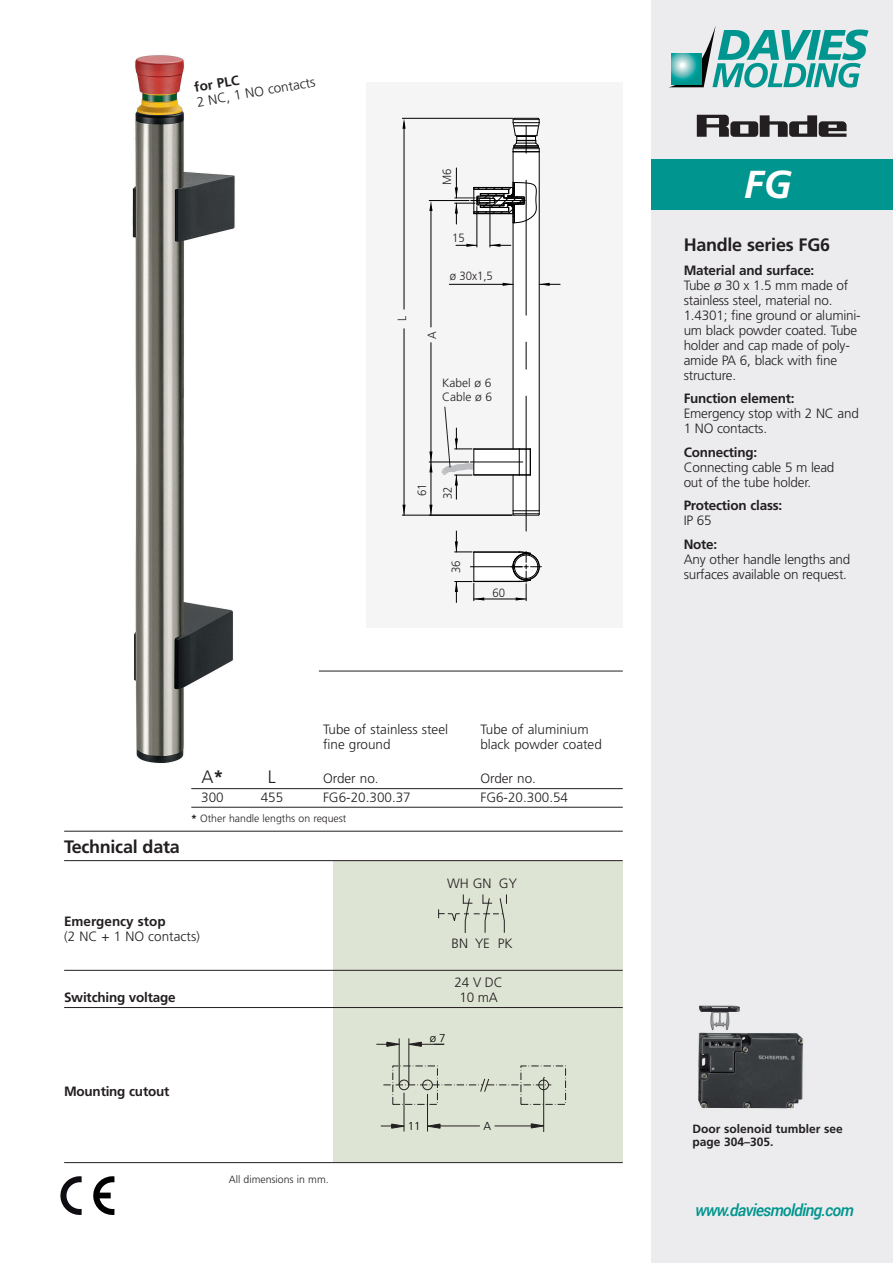
<style>
.page{position:relative;width:893px;height:1263px;background:#fff}
.page>*{position:absolute;margin:0;border:0;box-sizing:border-box;transform-origin:0 0}
.t1{font:italic 700 39px "Frutiger";color:#fff}
.t2{font:700 18px "Frutiger";letter-spacing:-.015em;color:#231f20}
.t3{font:300 18px "Frutiger";color:#231f20}
.t4{font:italic 500 16.5px "Roboto";letter-spacing:-.05em;color:#00958e}
.t5{font:300 13.5px/15px "Frutiger";letter-spacing:-.015em;color:#231f20}
.t6{font:700 13.5px "Frutiger";letter-spacing:-.015em;color:#231f20}
.t7{font:700 12px/13.5px "Frutiger";color:#231f20}
.t8{font:300 12px/25.8px "Frutiger";color:#231f20;scale:.95 1}
.t9{font:300 12px/13.5px "Frutiger";color:#231f20}
.t10{font:300 11.55px "Frutiger";color:#010202}
.t11{font:300 10.5px "Frutiger";color:#231f20}
.s1{font-weight:700}
</style>
<div class="page">
<div style="left:651px;top:0;width:241px;height:1263px;background:#ececee"></div>
<svg style="left:696px;top:115px;width:150px;height:22px"></svg>
<div style="left:651px;top:159px;width:241px;height:51px;background:#00958e"></div>
<svg style="left:669px;top:26px;width:199px;height:62px"></svg>
<div style="left:333px;top:861px;width:289px;height:301px;background:#dee4d4"></div>
<div style="left:366px;top:82px;width:256px;height:546px;background:#f5f5f6"></div>
<svg style="left:429px;top:201px;width:3px;height:10px"></svg>
<hr style="left:429px;top:462px;width:39px;height:1px;background:#000">
<hr style="left:429px;top:200px;width:40px;height:1px;background:#000">
<hr style="left:430px;top:343px;width:1px;height:119px;background:#000">
<hr style="left:430px;top:208px;width:1px;height:119px;background:#000">
<svg style="left:402px;top:119px;width:3px;height:10px"></svg>
<svg style="left:402px;top:505px;width:2px;height:10px"></svg>
<hr style="left:402px;top:118px;width:110px;height:1px;background:#000">
<hr style="left:402px;top:515px;width:110px;height:1px;background:#000">
<hr style="left:404px;top:329px;width:1px;height:186px;background:#000">
<hr style="left:404px;top:123px;width:1px;height:186px;background:#000">
<svg style="left:429px;top:505px;width:3px;height:10px"></svg>
<svg style="left:429px;top:452px;width:3px;height:20px"></svg>
<hr style="left:430px;top:462px;width:1px;height:53px;background:#000">
<svg style="left:441px;top:117px;width:119px;height:485px"></svg>
<img style="left:132px;top:55px;width:103px;height:708px">
<img style="left:698px;top:1005px;width:106px;height:104px">
<hr style="left:64px;top:831px;width:558px;height:1px;background:#231f20">
<hr style="left:64px;top:860px;width:558px;height:1px;background:#231f20">
<hr style="left:64px;top:970px;width:558px;height:1px;background:#231f20">
<hr style="left:64px;top:1007px;width:558px;height:1px;background:#231f20">
<hr style="left:64px;top:1162px;width:558px;height:1px;background:#231f20">
<hr style="left:319px;top:671px;width:303px;height:1px;background:#231f20">
<hr style="left:191px;top:788px;width:431px;height:1px;background:#231f20">
<hr style="left:191px;top:807px;width:431px;height:1px;background:#231f20">
<svg style="left:438px;top:894px;width:69px;height:39px"></svg>
<hr style="left:404px;top:1093px;width:1px;height:39px;background:#231f20">
<hr style="left:427px;top:1094px;width:1px;height:38px;background:#231f20">
<svg style="left:428px;top:1124px;width:12px;height:4px"></svg>
<svg style="left:381px;top:1124px;width:23px;height:4px"></svg>
<hr style="left:408px;top:1038px;width:1px;height:47px;background:#231f20">
<hr style="left:399px;top:1038px;width:1px;height:47px;background:#231f20">
<svg style="left:376px;top:1042px;width:23px;height:4px"></svg>
<svg style="left:408px;top:1042px;width:36px;height:5px"></svg>
<hr style="left:439px;top:1126px;width:41px;height:1px;background:#231f20">
<hr style="left:543px;top:1078px;width:1px;height:54px;background:#231f20">
<svg style="left:383px;top:1077px;width:168px;height:15px"></svg>
<svg style="left:531px;top:1124px;width:13px;height:4px"></svg>
<hr style="left:494px;top:1126px;width:37px;height:1px;background:#231f20">
<svg style="left:60px;top:1176px;width:22px;height:39px"></svg>
<svg style="left:93px;top:1176px;width:21px;height:39px"></svg>
<p class="t6" style="left:193px;top:82px;width:47px;rotate:-10deg">for PLC</p>
<p class="t5" style="left:196px;top:96px;width:121px;rotate:-10deg">2 NC, 1 NO contacts</p>
<p class="t8" style="left:390px;top:321px;width:7px;rotate:-90deg">L</p>
<p class="t8" style="left:435px;top:185px;width:19px;rotate:-90deg">M6</p>
<p class="t8" style="left:452px;top:226px;width:15px">15</p>
<p class="t8" style="left:450px;top:264px;width:47px">ø 30x1,5</p>
<p class="t8" style="left:420px;top:339px;width:9px;rotate:-90deg">A</p>
<p class="t9" style="left:442px;top:377px;width:51px">Kabel ø 6<br>Cable ø 6</p>
<p class="t8" style="left:410px;top:499px;width:18px;rotate:-90deg">61<br>32</p>
<p class="t8" style="left:444px;top:573px;width:15px;rotate:-90deg">36</p>
<p class="t8" style="left:492px;top:580px;width:15px">60</p>
<p class="t5" style="left:323px;top:723px;width:127px">Tube of stainless steel</p>
<p class="t5" style="left:480px;top:723px;width:110px">Tube of aluminium</p>
<p class="t5" style="left:323px;top:738px;width:69px">fine ground</p>
<p class="t5" style="left:480px;top:738px;width:123px">black powder coated</p>
<h2 class="t2" style="left:64px;top:839px;width:117px">Technical data</h2>
<h2 class="t3" style="left:201px;top:769px;width:24px">A<span class="s1">*</span></h2>
<h2 class="t3" style="left:268px;top:769px;width:9px">L</h2>
<p class="t5" style="left:323px;top:772px;width:57px">Order no.</p>
<p class="t5" style="left:480px;top:772px;width:57px">Order no.</p>
<p class="t5" style="left:201px;top:791px;width:24px">300</p>
<p class="t5" style="left:261px;top:791px;width:24px">455</p>
<p class="t5" style="left:323px;top:791px;width:89px">FG6-20.300.37</p>
<p class="t5" style="left:480px;top:791px;width:89px">FG6-20.300.54</p>
<p class="t11" style="left:191px;top:814px;width:157px"><span class="s1">*</span> Other handle lengths on request</p>
<p class="t5" style="left:447px;top:877px;width:46px">WH GN</p>
<p class="t5" style="left:499px;top:877px;width:19px">GY</p>
<p class="t6" style="left:64px;top:916px;width:103px">Emergency stop</p>
<p class="t5" style="left:64px;top:930px;width:137px">(2 NC + 1 NO contacts)</p>
<p class="t5" style="left:451px;top:937px;width:40px">BN YE</p>
<p class="t5" style="left:497px;top:937px;width:16px">PK</p>
<p class="t5" style="left:454px;top:976px;width:50px">24 V DC</p>
<p class="t6" style="left:64px;top:992px;width:113px">Switching voltage</p>
<p class="t5" style="left:459px;top:991px;width:40px">10 mA</p>
<p class="t6" style="left:64px;top:1086px;width:107px">Mounting cutout</p>
<p class="t11" style="left:229px;top:1175px;width:101px">All dimensions in mm.</p>
<p class="t10" style="left:430px;top:1033px;width:17px">ø7</p>
<p class="t10" style="left:408px;top:1121px;width:14px">11</p>
<p class="t10" style="left:483px;top:1121px;width:9px">A</p>
<h1 class="t1" style="left:743px;top:161px;width:49px">FG</h1>
<h2 class="t2" style="left:683px;top:238px;width:148px">Handle series FG6</h2>
<p class="t6" style="left:683px;top:265px;width:132px">Material and surface:</p>
<p class="t5" style="left:683px;top:279px;width:178px">Tube ø 30 x 1.5 mm made of stainless steel, material no.<br>1.4301; fine ground or alumini&shy;um black powder coated. Tube holder and cap made of poly&shy;amide PA 6, black with fine structure.</p>
<p class="t6" style="left:683px;top:393px;width:112px">Function element:</p>
<p class="t5" style="left:683px;top:407px;width:177px">Emergency stop with 2 NC and<br>1 NO contacts.</p>
<p class="t6" style="left:683px;top:446px;width:75px">Connecting:</p>
<p class="t5" style="left:683px;top:461px;width:152px">Connecting cable 5 m lead out of the tube holder.</p>
<p class="t6" style="left:683px;top:500px;width:100px">Protection class:</p>
<p class="t5" style="left:683px;top:514px;width:29px">IP 65</p>
<p class="t6" style="left:683px;top:538px;width:35px">Note:</p>
<p class="t5" style="left:683px;top:552px;width:168px">Any other handle lengths and surfaces available on request.</p>
<p class="t7" style="left:692px;top:1123px;width:152px">Door solenoid tumbler see page 304–305.</p>
<p class="t4" style="left:695px;top:1204px;width:160px">www.daviesmolding.com</p>
</div>
